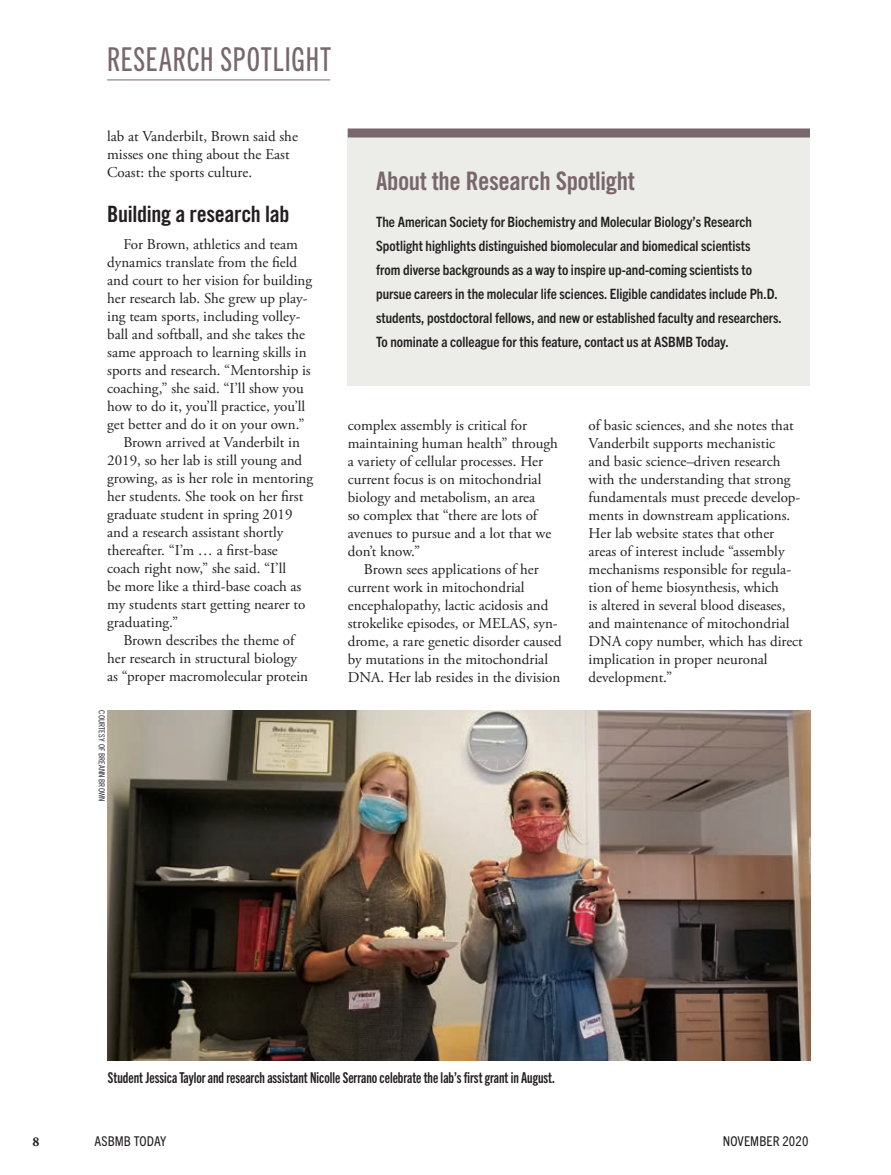
<style>
.page{position:relative;width:891px;height:1175px;background:#fff}
.page>*{position:absolute;margin:0;border:0;box-sizing:border-box;transform-origin:0 0}
.A_NEW_kicker_style_n{font:33px "Trade Gothic Next LT Pro Cm";letter-spacing:.025em;color:#78676c}
.Award_text{font:25.5px "Trade Gothic Bold Cond Twenty";letter-spacing:-.015em;color:#78676c}
.Member_subhead{font:22.5px "Trade Gothic Bold Cond Twenty";letter-spacing:-.015em;color:#231f20}
.Award_text-2{font:15px/18px "Adobe Garamond Pro";color:#231f20}
.Award_text-3{font:15px "Trade Gothic Next LT Pro Bd Cm";color:#231f20}
.Award_text-4{font:700 condensed 14.25px/24px "Trade Gothic Next LT Pro";color:#231f20}
.t1{font:condensed 13.5px "Trade Gothic Next LT Pro";letter-spacing:.01em;color:#231f20}
.t2{font:700 13.5px "Adobe Garamond Pro";color:#231f20}
.Award_text-5{font:8.25px "Trade Gothic LT Pro Cn 18";letter-spacing:.01em;color:#231f20}
</style>
<div class="page">
<div style="left:348px;top:129px;width:462px;height:257px;background:#ecece8"></div>
<hr style="left:107px;top:80px;width:223px;height:1px;background:#78676c">
<img style="left:108px;top:710px;width:702px;height:350px">
<div style="left:348px;top:128px;width:462px;height:9px;background:#78676c"></div>
<p class="A_NEW_kicker_style_n" style="left:107px;top:36px;width:226px">RESEARCH SPOTLIGHT</p>
<p class="Award_text-2" style="left:107px;top:128px;width:192px">lab at Vanderbilt, Brown said she misses one thing about the East<br>Coast: the sports culture.</p>
<p class="Member_subhead" style="left:107px;top:201px;width:184px">Building a research lab</p>
<p class="Award_text-2" style="left:107px;top:235px;width:206px;text-indent:16px">For Brown, athletics and team dynamics translate from the field and court to her vision for building her research lab. She grew up play&shy;ing team sports, including volley&shy;ball and softball, and she takes the same approach to learning skills in sports and research. “Mentorship is coaching,” she said. “I’ll show you how to do it, you’ll practice, you’ll get better and do it on your own.”</p>
<p class="Award_text-2" style="left:107px;top:433px;width:207px;text-indent:16px">Brown arrived at Vanderbilt in<br>2019, so her lab is still young and growing, as is her role in mentoring her students. She took on her first graduate student in spring 2019 and a research assistant shortly thereafter. “I’m … a first-base coach right now,” she said. “I’ll<br>be more like a third-base coach as my students start getting nearer to graduating.”</p>
<p class="Award_text-2" style="left:107px;top:631px;width:202px;text-indent:16px">Brown describes the theme of her research in structural biology as “proper macromolecular protein</p>
<p class="Award_text-5" style="left:107px;top:710px;width:92px;rotate:90deg">COURTESY OF BREANN BROWN</p>
<p class="Award_text" style="left:376px;top:165px;width:260px">About the Research Spotlight</p>
<p class="Award_text-4" style="left:376px;top:209px;width:407px">The American Society for Biochemistry and Molecular Biology’s Research Spotlight highlights distinguished biomolecular and biomedical scientists<br>from diverse backgrounds as a way to inspire up-and-coming scientists to pursue careers in the molecular life sciences. Eligible candidates include Ph.D. students, postdoctoral fellows, and new or established faculty and researchers.<br>To nominate a colleague for this feature, contact us at ASBMB Today.</p>
<p class="Award_text-2" style="left:348px;top:416px;width:212px">complex assembly is critical for maintaining human health” through a variety of cellular processes. Her current focus is on mitochondrial biology and metabolism, an area<br>so complex that “there are lots of avenues to pursue and a lot that we don’t know.”</p>
<p class="Award_text-2" style="left:348px;top:560px;width:215px;text-indent:16px">Brown sees applications of her current work in mitochondrial encephalopathy, lactic acidosis and strokelike episodes, or MELAS, syn&shy;drome, a rare genetic disorder caused by mutations in the mitochondrial DNA. Her lab resides in the division</p>
<p class="Award_text-2" style="left:589px;top:416px;width:216px">of basic sciences, and she notes that Vanderbilt supports mechanistic<br>and basic science–driven research with the understanding that strong fundamentals must precede develop&shy;ments in downstream applications.<br>Her lab website states that other areas of interest include “assembly mechanisms responsible for regula&shy;tion of heme biosynthesis, which<br>is altered in several blood diseases, and maintenance of mitochondrial DNA copy number, which has direct implication in proper neuronal development.”</p>
<p class="Award_text-3" style="left:108px;top:1067px;width:449px">Student Jessica Taylor and research assistant Nicolle Serrano celebrate the lab’s first grant in August.</p>
<p class="t2" style="left:32px;top:1133px;width:9px">8</p>
<p class="t1" style="left:94px;top:1131px;width:73px">ASBMB TODAY</p>
<p class="t1" style="left:723px;top:1131px;width:87px">NOVEMBER 2020</p>
</div>
